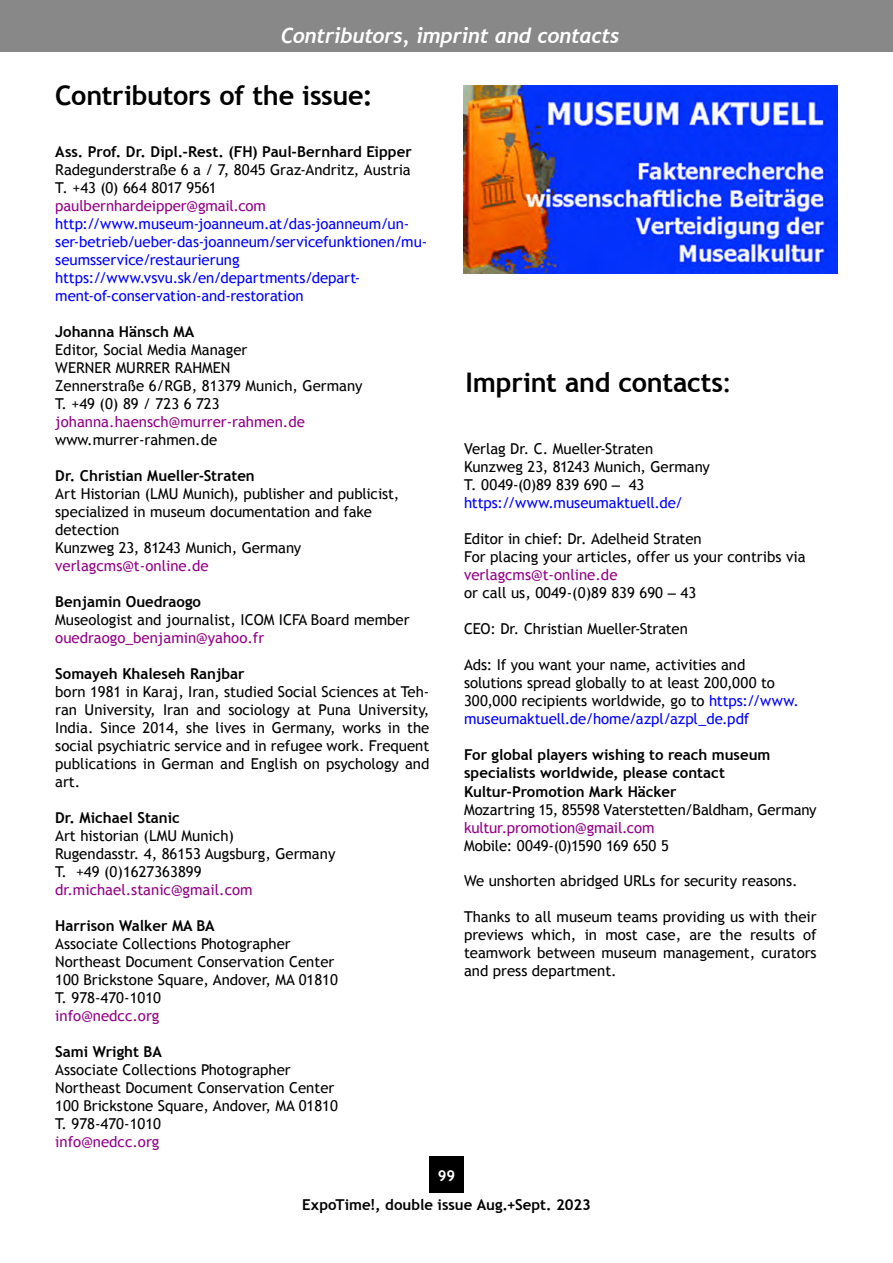
<style>
.page{position:relative;width:893px;height:1263px;background:#fff}
.page>*{position:absolute;margin:0;border:0;box-sizing:border-box;transform-origin:0 0}
.t1{font:700 27px "Trebuchet MS";letter-spacing:-.01em;color:#000}
.t2{font:italic 700 21px "Trebuchet";letter-spacing:-.015em;color:#fff}
.imported-Normal{font:15px/18px "Trebuchet MS";color:#000}
.imported-Normal-2{font:700 15px/18px "Trebuchet MS";color:#000}
.t3{font:15px/18px "Trebuchet MS";letter-spacing:-.005em;color:#00f}
.t4{font:15px "Trebuchet MS";color:#930086}
.t5{font:700 15px "Trebuchet MS";color:#fff}
.s1{font-weight:400}
.s2{font-family:"Arial"}
.s3{color:#930086}
.s4{color:#00f}
</style>
<div class="page">
<div style="left:429px;top:1157px;width:34px;height:36px;background:#000"></div>
<div style="left:0;top:0;width:893px;height:51px;background:#888"></div>
<img style="left:463px;top:85px;width:375px;height:188px">
<p class="t2" style="left:281px;top:22px;width:340px">Contributors, imprint and contacts</p>
<p class="t1" style="left:55px;top:78px;width:319px">Contributors of the issue:</p>
<p class="imported-Normal-2" style="left:55px;top:142px;width:358px">Ass. Prof. Dr. Dipl.-Rest. (FH) Paul-Bernhard Eipper</p>
<p class="imported-Normal" style="left:55px;top:161px;width:357px">Radegunderstraße 6 a / 7, 8045 Graz-Andritz, Austria</p>
<p class="imported-Normal" style="left:55px;top:179px;width:163px">T. +43 (0) 664 8017 9561</p>
<p class="t4" style="left:55px;top:197px;width:212px">paulbernhardeipper@gmail.com</p>
<p class="t3" style="left:55px;top:215px;width:373px">http://www.museum-joanneum.at/das-joanneum/un&shy;ser-betrieb/ueber-das-joanneum/servicefunktionen/mu&shy;seumsservice/restaurierung</p>
<p class="t3" style="left:55px;top:269px;width:307px">https://www.vsvu.sk/en/departments/depart&shy;ment-of-conservation-and-restoration</p>
<p class="imported-Normal-2" style="left:55px;top:322px;width:140px">Johanna Hänsch MA</p>
<p class="imported-Normal" style="left:55px;top:341px;width:194px">Editor, Social Media Manager</p>
<p class="imported-Normal" style="left:55px;top:359px;width:177px">WERNER MURRER RAHMEN</p>
<p class="imported-Normal" style="left:55px;top:377px;width:309px">Zennerstraße 6/RGB, 81379 Munich, Germany</p>
<p class="imported-Normal" style="left:55px;top:395px;width:166px">T. +49 (0) 89 / 723 6 723</p>
<p class="t4" style="left:55px;top:413px;width:251px">johanna.haensch@murrer-rahmen.de</p>
<p class="imported-Normal" style="left:55px;top:431px;width:163px">www.murrer-rahmen.de</p>
<p class="imported-Normal-2" style="left:55px;top:466px;width:201px">Dr. Christian Mueller-Straten</p>
<p class="imported-Normal" style="left:55px;top:485px;width:345px">Art Historian (LMU Munich), publisher and publicist, specialized in museum documentation and fake</p>
<p class="imported-Normal" style="left:55px;top:521px;width:66px">detection</p>
<p class="imported-Normal" style="left:55px;top:539px;width:248px">Kunzweg 23, 81243 Munich, Germany</p>
<p class="t4" style="left:55px;top:557px;width:155px">verlagcms@t-online.de</p>
<p class="imported-Normal-2" style="left:55px;top:592px;width:147px">Benjamin Ouedraogo</p>
<p class="imported-Normal" style="left:55px;top:611px;width:356px">Museologist and journalist, ICOM ICFA Board member</p>
<p class="t4" style="left:55px;top:629px;width:211px">ouedraogo_benjamin@yahoo.fr</p>
<p class="imported-Normal-2" style="left:55px;top:664px;width:191px">Somayeh Khaleseh Ranjbar</p>
<p class="imported-Normal" style="left:55px;top:683px;width:376px;text-align:justify">born 1981 in Karaj, Iran, studied Social Sciences at Teh&shy;ran University, Iran and sociology at Puna University, India. Since 2014, she lives in Germany, works in the social psychiatric service and in refugee work. Frequent publications in German and English on psychology and art.</p>
<p class="imported-Normal-2" style="left:55px;top:808px;width:126px">Dr. Michael Stanic</p>
<p class="imported-Normal" style="left:55px;top:827px;width:180px">Art historian (LMU Munich)</p>
<p class="imported-Normal" style="left:55px;top:845px;width:282px">Rugendasstr. 4, 86153 Augsburg, Germany</p>
<p class="imported-Normal" style="left:55px;top:863px;width:148px">T. +49 (0)1627363899</p>
<p class="t4" style="left:55px;top:881px;width:199px">dr.michael.stanic@gmail.com</p>
<p class="imported-Normal-2" style="left:55px;top:916px;width:161px">Harrison Walker MA BA</p>
<p class="imported-Normal" style="left:55px;top:935px;width:237px">Associate Collections Photographer</p>
<p class="imported-Normal" style="left:55px;top:953px;width:281px">Northeast Document Conservation Center</p>
<p class="imported-Normal" style="left:55px;top:971px;width:284px">100 Brickstone Square, Andover, MA 01810</p>
<p class="imported-Normal" style="left:55px;top:989px;width:107px">T. 978-470-1010</p>
<p class="t4" style="left:55px;top:1007px;width:106px">info@nedcc.org</p>
<p class="imported-Normal-2" style="left:55px;top:1042px;width:108px">Sami Wright BA</p>
<p class="imported-Normal" style="left:55px;top:1061px;width:237px">Associate Collections Photographer</p>
<p class="imported-Normal" style="left:55px;top:1079px;width:281px">Northeast Document Conservation Center</p>
<p class="imported-Normal" style="left:55px;top:1097px;width:284px">100 Brickstone Square, Andover, MA 01810</p>
<p class="imported-Normal" style="left:55px;top:1115px;width:107px">T. 978-470-1010</p>
<p class="t4" style="left:55px;top:1133px;width:106px">info@nedcc.org</p>
<p class="t1" style="left:465px;top:365px;width:268px">Imprint and contacts<span class="s1">:</span></p>
<p class="imported-Normal" style="left:464px;top:439px;width:248px">Verlag Dr. C. Mueller-Straten<br>Kunzweg 23, 81243 Munich, Germany</p>
<p class="imported-Normal" style="left:464px;top:475px;width:182px">T. 0049-(0)89 839 690 <span class="s2">–</span> 43</p>
<p class="t3" style="left:464px;top:493px;width:221px">https://www.museumaktuell.de/</p>
<p class="imported-Normal" style="left:464px;top:529px;width:239px">Editor in chief: Dr. Adelheid Straten</p>
<p class="imported-Normal" style="left:464px;top:547px;width:343px">For placing your articles, offer us your contribs via <span class="s3">verlagcms@t-online.de<br></span>or call us, 0049-(0)89 839 690 <span class="s2">–</span> 43</p>
<p class="imported-Normal" style="left:464px;top:619px;width:225px">CEO: Dr. Christian Mueller-Straten</p>
<p class="imported-Normal" style="left:464px;top:655px;width:337px">Ads: If you want your name, activities and solutions spread globally to at least 200,000 to 300,000 recipients worldwide, go to <span class="s4">https://www. museumaktuell.de/home/azpl/azpl_de.pdf</span></p>
<p class="imported-Normal-2" style="left:464px;top:745px;width:308px">For global players wishing to reach museum specialists worldwide, please contact</p>
<p class="imported-Normal-2" style="left:464px;top:783px;width:214px">Kultur-Promotion Mark Häcker</p>
<p class="imported-Normal" style="left:464px;top:801px;width:354px">Mozartring 15, 85598 Vaterstetten/Baldham, Germany</p>
<p class="t4" style="left:464px;top:819px;width:192px">kultur.promotion@gmail.com</p>
<p class="imported-Normal" style="left:464px;top:837px;width:206px">Mobile: 0049-(0)1590 169 650 5</p>
<p class="imported-Normal" style="left:464px;top:871px;width:335px">We unshorten abridged URLs for security reasons.</p>
<p class="imported-Normal" style="left:464px;top:907px;width:354px;text-align:justify">Thanks to all museum teams providing us with their previews which, in most case, are the results of teamwork between museum management, curators and press department.</p>
<p class="t5" style="left:438px;top:1166px;width:19px">99</p>
<p class="imported-Normal-2" style="left:302px;top:1196px;width:290px">ExpoTime!, double issue Aug.+Sept. 2023</p>
</div>
